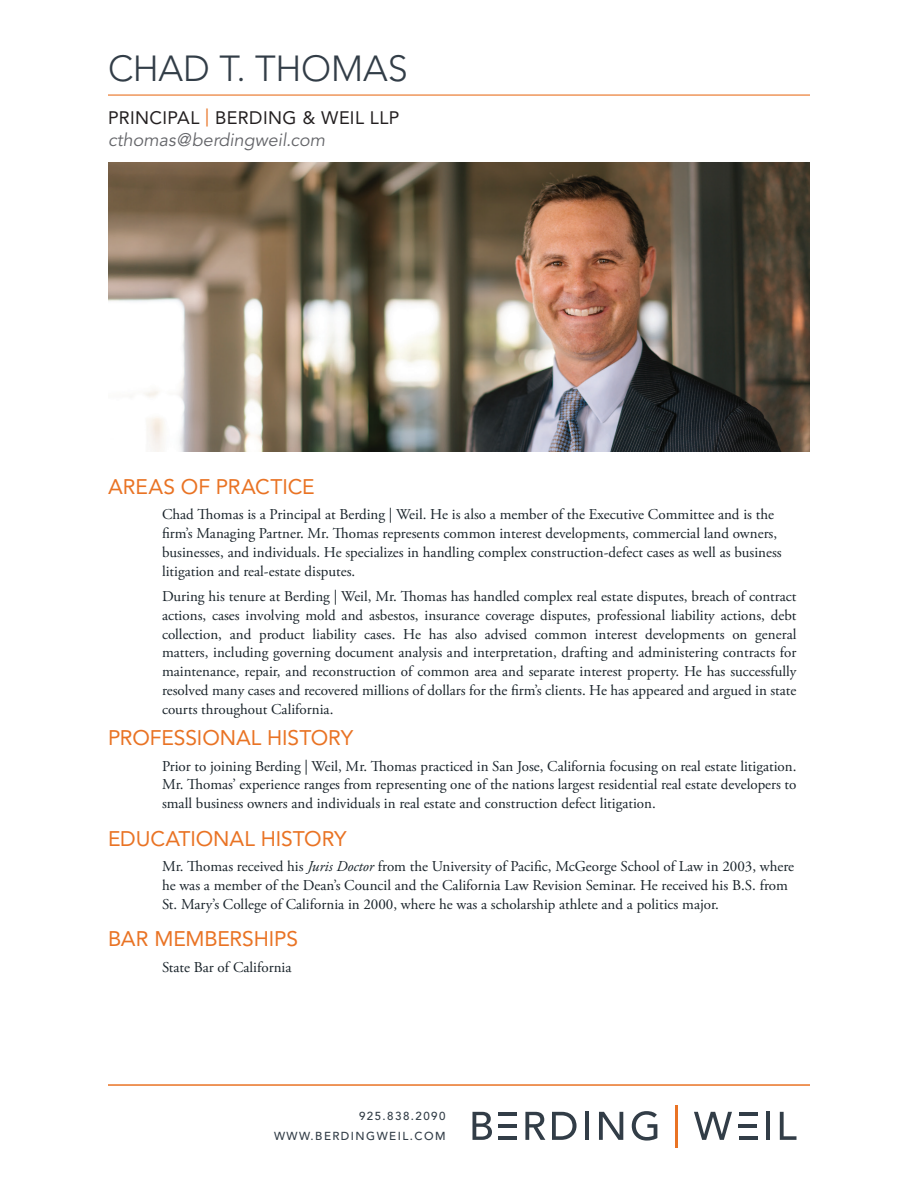
<style>
.page{position:relative;width:918px;height:1188px;background:#fff}
.page>*{position:absolute;margin:0;border:0;box-sizing:border-box;transform-origin:0 0}
.t1{font:300 36px "Avenir";letter-spacing:-.005em;color:#323d47}
.t2{font:21px "Avenir";letter-spacing:-.005em;color:#e97324}
.t3{font:18px/22.5px "Avenir";letter-spacing:.02em;color:#231f20}
.t4{font:15px/18.8px "Adobe Garamond Pro";color:#19232a}
.t5{font:500 11.55px/20px "Avenir";letter-spacing:.125em;color:#323d47;text-align:right}
.s1{color:#e97324}
.s2{font-style:italic;color:#646569}
.s3{font-style:italic}
</style>
<div class="page">
<hr style="left:108px;top:1084px;width:702px;height:2px;background:#e97324">
<svg style="left:472px;top:1112px;width:20px;height:28px"></svg>
<hr style="left:498px;top:1124px;width:19px;height:3px;background:#323d47">
<hr style="left:498px;top:1136px;width:19px;height:4px;background:#323d47">
<hr style="left:498px;top:1112px;width:19px;height:3px;background:#323d47">
<hr style="left:739px;top:1124px;width:18px;height:3px;background:#323d47">
<hr style="left:739px;top:1136px;width:18px;height:4px;background:#323d47">
<hr style="left:739px;top:1112px;width:18px;height:3px;background:#323d47">
<svg style="left:525px;top:1112px;width:20px;height:28px"></svg>
<svg style="left:552px;top:1112px;width:25px;height:28px"></svg>
<hr style="left:585px;top:1112px;width:4px;height:28px;background:#323d47">
<svg style="left:599px;top:1112px;width:24px;height:28px"></svg>
<svg style="left:632px;top:1111px;width:25px;height:30px"></svg>
<svg style="left:694px;top:1112px;width:38px;height:28px"></svg>
<hr style="left:766px;top:1112px;width:4px;height:28px;background:#323d47">
<svg style="left:780px;top:1112px;width:16px;height:28px"></svg>
<hr style="left:675px;top:1105px;width:3px;height:43px;background:#e97324">
<img style="left:108px;top:162px;width:702px;height:289px">
<hr style="left:108px;top:94px;width:702px;height:2px;background:#e97324">
<h1 class="t1" style="left:108px;top:47px;width:301px">CHAD T. THOMAS</h1>
<p class="t3" style="left:108px;top:106px;width:293px">PRINCIPAL <span class="s1">|</span> BERDING &amp; WEIL LLP <span class="s2">cthomas@berdingweil.com</span></p>
<h2 class="t2" style="left:108px;top:474px;width:208px">AREAS OF PRACTICE</h2>
<p class="t4" style="left:162px;top:506px;width:621px">Chad Thomas is a Principal at Berding | Weil. He is also a member of the Executive Committee and is the firm’s Managing Partner. Mr. Thomas represents common interest developments, commercial land owners, businesses, and individuals. He specializes in handling complex construction-defect cases as well as business litigation and real-estate disputes.</p>
<p class="t4" style="left:162px;top:588px;width:636px;text-align:justify">During his tenure at Berding | Weil, Mr. Thomas has handled complex real estate disputes, breach of contract actions, cases involving mold and asbestos, insurance coverage disputes, professional liability actions, debt collection, and product liability cases. He has also advised common interest developments on general matters, including governing document analysis and interpretation, drafting and administering contracts for maintenance, repair, and reconstruction of common area and separate interest property. He has successfully resolved many cases and recovered millions of dollars for the firm’s clients. He has appeared and argued in state courts throughout California.</p>
<h2 class="t2" style="left:108px;top:726px;width:247px">PROFESSIONAL HISTORY</h2>
<p class="t4" style="left:162px;top:757px;width:636px;text-align:justify">Prior to joining Berding | Weil, Mr. Thomas practiced in San Jose, California focusing on real estate litigation.<br>Mr. Thomas’ experience ranges from representing one of the nations largest residential real estate developers to small business owners and individuals in real estate and construction defect litigation.</p>
<h2 class="t2" style="left:108px;top:826px;width:240px">EDUCATIONAL HISTORY</h2>
<p class="t4" style="left:162px;top:858px;width:634px">Mr. Thomas received his <span class="s3">Juris Doctor</span> from the University of Pacific, McGeorge School of Law in 2003, where he was a member of the Dean’s Council and the California Law Revision Seminar. He received his B.S. from<br>St. Mary’s College of California in 2000, where he was a scholarship athlete and a politics major.</p>
<h2 class="t2" style="left:108px;top:927px;width:192px">BAR MEMBERSHIPS</h2>
<p class="t4" style="left:162px;top:958px;width:131px">State Bar of California</p>
<p class="t5" style="left:274px;top:1106px;width:173px">925.838.2090<br>WWW.BERDINGWEIL.COM</p>
</div>
